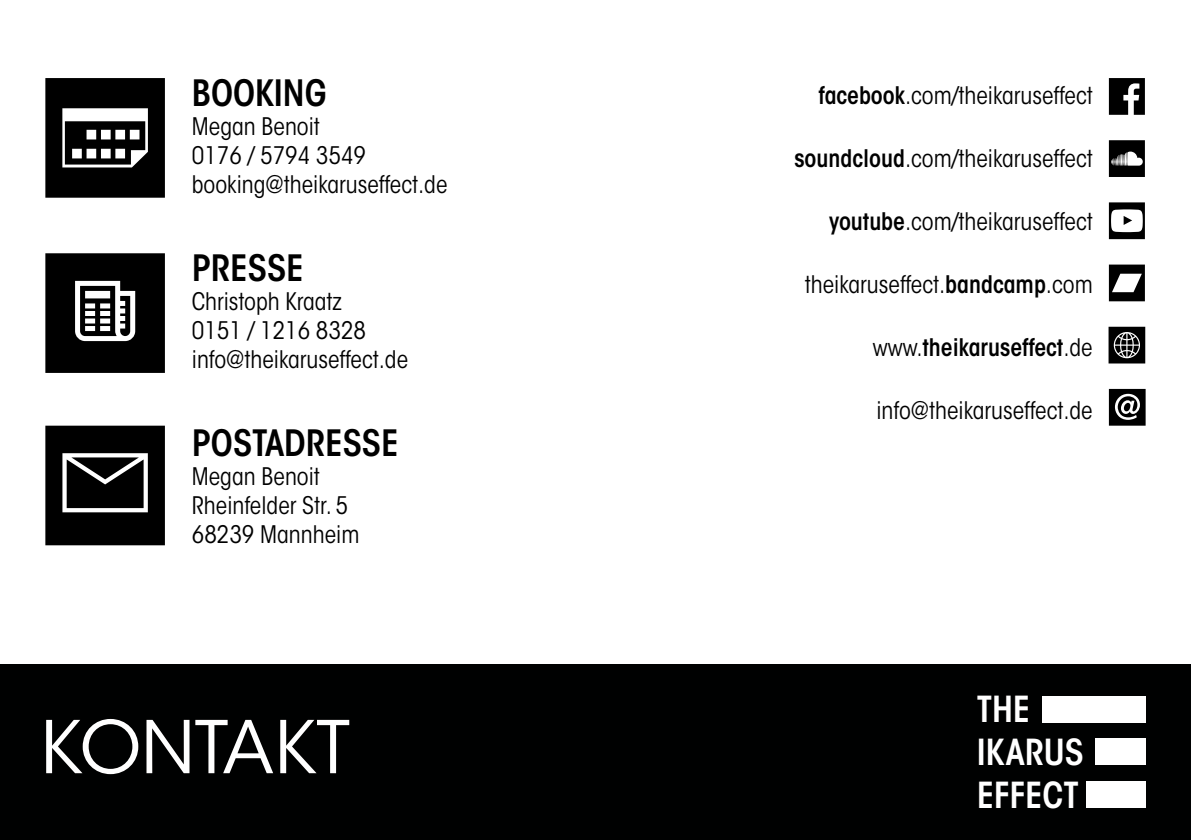
<style>
.page{position:relative;width:1191px;height:840px;background:#fff}
.page>*{position:absolute;margin:0;border:0;box-sizing:border-box;transform-origin:0 0}
.t1{font:72px "ITC Avant Garde Std";color:#fff}
.t2{font:600 condensed 36px "ITC Avant Garde Std";color:#000}
.t3{font:600 condensed 35.6px/42.6px "ITC Avant Garde Std";color:#fff}
.t4{font:condensed 24px/28.8px "ITC Avant Garde Std";color:#000}
.t5{font:600 condensed 24px "ITC Avant Garde Std";color:#000}
.s1{font-weight:600}
.s2{font-weight:400}
</style>
<div class="page">
<div style="left:0;top:663px;width:1191px;height:176px;background:#000101"></div>
<svg style="left:1108px;top:140px;width:36px;height:37px"></svg>
<svg style="left:1108px;top:264px;width:36px;height:37px"></svg>
<svg style="left:1108px;top:202px;width:36px;height:37px"></svg>
<svg style="left:1108px;top:78px;width:36px;height:37px"></svg>
<svg style="left:45px;top:78px;width:120px;height:119px;background:#2e2e2e"></svg>
<svg style="left:45px;top:425px;width:120px;height:120px;background:#202020"></svg>
<svg style="left:45px;top:253px;width:120px;height:120px;background:#232323"></svg>
<svg style="left:1108px;top:326px;width:37px;height:37px"></svg>
<svg style="left:1108px;top:388px;width:37px;height:37px"></svg>
<div style="left:1042px;top:695px;width:103px;height:26px;background:#fff"></div>
<div style="left:1095px;top:738px;width:50px;height:26px;background:#fff"></div>
<div style="left:1085px;top:781px;width:60px;height:26px;background:#fff"></div>
<h2 class="t2" style="left:192px;top:70px;width:136px">BOOKING</h2>
<p class="t4" style="left:192px;top:112px;width:257px">Megan Benoit<br>0176 / 5794 3549 booking@theikaruseffect.de</p>
<h2 class="t2" style="left:192px;top:245px;width:113px">PRESSE</h2>
<p class="t4" style="left:192px;top:287px;width:218px">Christoph Kraatz<br>0151 / 1216 8328 info@theikaruseffect.de</p>
<h2 class="t2" style="left:192px;top:420px;width:208px">POSTADRESSE</h2>
<p class="t4" style="left:192px;top:462px;width:169px">Megan Benoit<br>Rheinfelder Str. 5<br>68239 Mannheim</p>
<h1 class="t1" style="left:40px;top:703px;width:311px">KONTAKT</h1>
<p class="t4" style="left:818px;top:81px;width:276px"><span class="s1">facebook</span>.com/theikaruseffect</p>
<p class="t4" style="left:794px;top:144px;width:300px"><span class="s1">soundcloud</span>.com/theikaruseffect</p>
<p class="t4" style="left:829px;top:207px;width:265px"><span class="s1">youtube</span>.com/theikaruseffect</p>
<p class="t4" style="left:805px;top:270px;width:289px">theikaruseffect.<span class="s1">bandcamp</span>.com</p>
<p class="t5" style="left:873px;top:332px;width:221px"><span class="s2">www.</span>theikaruseffect<span class="s2">.de</span></p>
<p class="t4" style="left:876px;top:395px;width:218px">info@theikaruseffect.de</p>
<h3 class="t3" style="left:976px;top:687px;width:109px">THE<br>IKARUS<br>EFFECT</h3>
</div>
